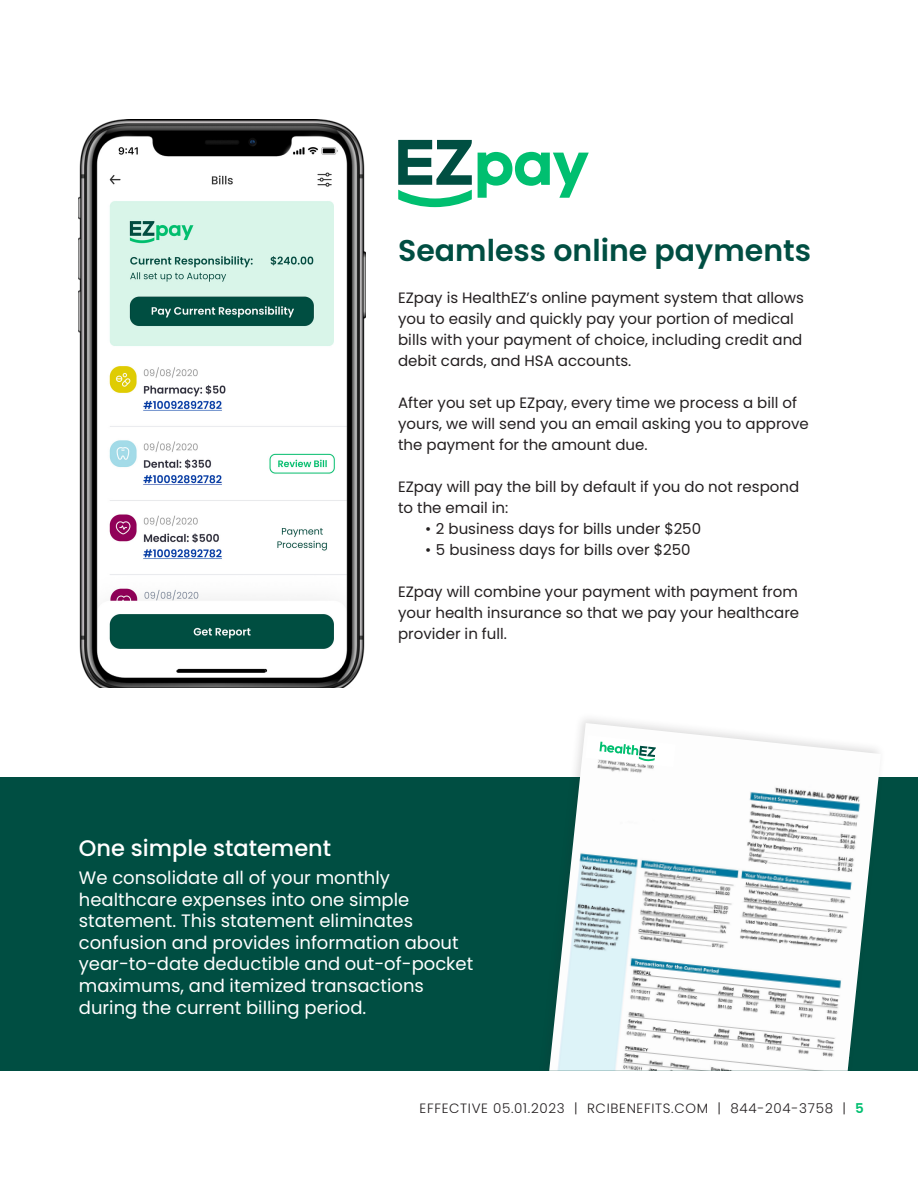
<style>
.page{position:relative;width:918px;height:1188px;background:#fff}
.page>*{position:absolute;margin:0;border:0;box-sizing:border-box;transform-origin:0 0}
.t1{font:600 30px "Poppins";color:#004e42}
.Subheader_Blue{font:500 22.5px "Poppins";color:#fff}
.t2{font:18px/21.6px "Poppins";color:#fff}
.t3{font:15px/21px "Poppins";color:#231f20}
.t4{font:300 13.5px "Poppins";letter-spacing:.05em;color:#231f20}
.s1{font-weight:600;color:#00bf70}
</style>
<div class="page">
<div style="left:0;top:778px;width:918px;height:293px;background:#004e42"></div>
<img style="left:79px;top:120px;width:287px;height:568px">
<svg style="left:398px;top:140px;width:74px;height:67px"></svg>
<svg style="left:478px;top:152px;width:111px;height:46px"></svg>
<div style="left:533px;top:712px;width:353px;height:359px;background:#231f20;opacity:.15"></div>
<img style="left:549px;top:723px;width:332px;height:348px">
<svg style="left:585px;top:735px;width:91px;height:32px"></svg>
<p class="t1" style="left:398px;top:234px;width:414px">Seamless online payments</p>
<p class="t3" style="left:398px;top:288px;width:407px">EZpay is HealthEZ’s online payment system that allows you to easily and quickly pay your portion of medical bills with your payment of choice, including credit and debit cards, and HSA accounts.</p>
<p class="t3" style="left:398px;top:393px;width:412px">After you set up EZpay, every time we process a bill of yours, we will send you an email asking you to approve the payment for the amount due.</p>
<p class="t3" style="left:398px;top:477px;width:402px">EZpay will pay the bill by default if you do not respond</p>
<p class="t3" style="left:398px;top:498px;width:112px">to the email in:</p>
<p class="t3" style="left:425px;top:519px;width:277px">• 2 business days for bills under $250</p>
<p class="t3" style="left:425px;top:540px;width:267px">• 5 business days for bills over $250</p>
<p class="t3" style="left:398px;top:582px;width:403px;text-align:justify">EZpay will combine your payment with payment from your health insurance so that we pay your healthcare provider in full.</p>
<p class="Subheader_Blue" style="left:79px;top:835px;width:254px">One simple statement</p>
<p class="t2" style="left:79px;top:867px;width:396px">We consolidate all of your monthly healthcare expenses into one simple statement. This statement eliminates confusion and provides information about year-to-date deductible and out-of-pocket maximums, and itemized transactions during the current billing period.</p>
<p class="t4" style="left:420px;top:1100px;width:446px">EFFECTIVE 05.01.2023 | RCIBENEFITS.COM | 844-204-3758 | <span class="s1">5</span></p>
</div>
